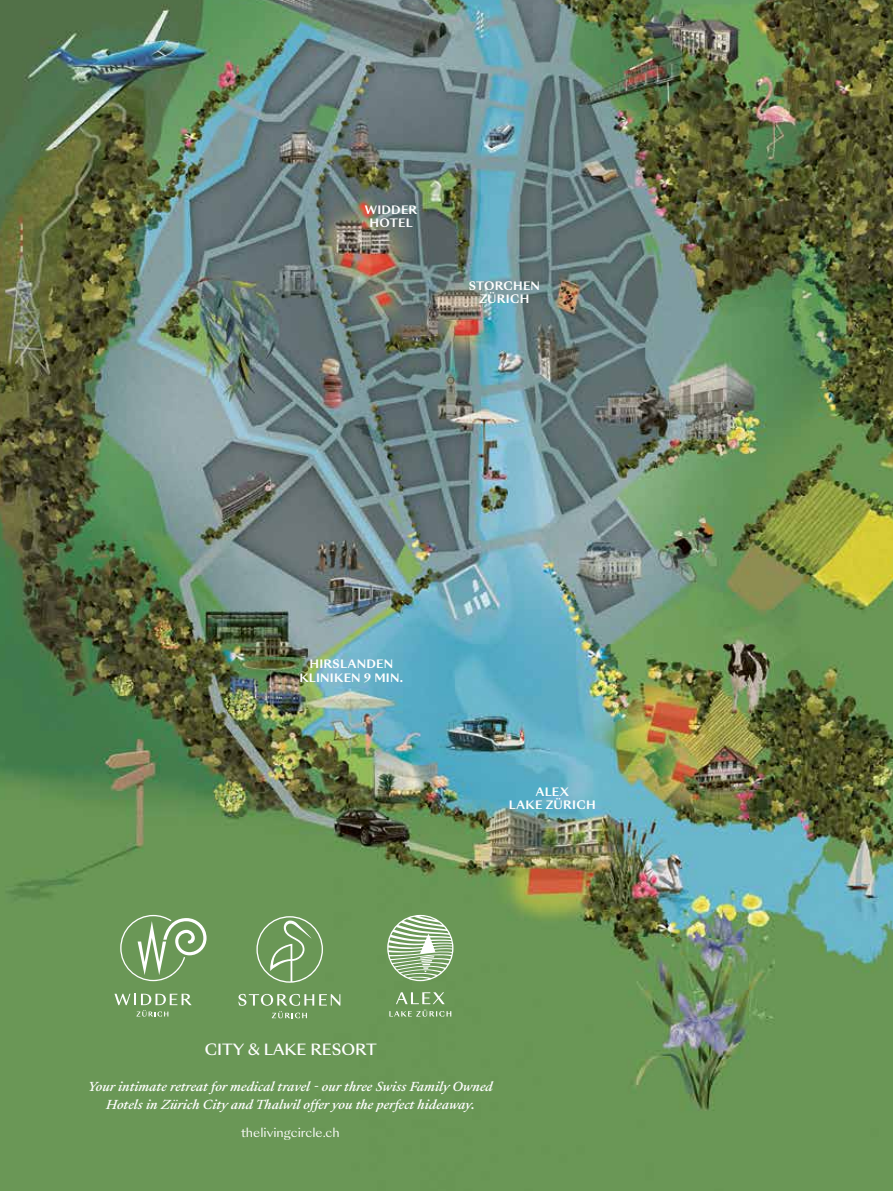
<style>
.page{position:relative;width:893px;height:1191px;background:#fff}
.page>*{position:absolute;margin:0;border:0;box-sizing:border-box;transform-origin:0 0}
.t1{font:500 15px "Sang Bleu Sunrise";color:#fff}
.t2{font:italic 500 12px/18px "Sang Bleu Republic";color:#fff;text-align:center}
.t3{font:12px "Sang Bleu Sunrise";color:#fff}
.t4{font:700 11.25px/13.5px "Sang Bleu Sunrise";letter-spacing:.02em;color:#fff;text-align:center}
</style>
<div class="page">
<img style="left:0;top:0;width:893px;height:1191px">
<svg style="left:114px;top:993px;width:78px;height:23px;background:#85a974"></svg>
<svg style="left:120px;top:915px;width:87px;height:66px;background:#84a974"></svg>
<svg style="left:256px;top:916px;width:67px;height:66px;background:#7ea56d"></svg>
<svg style="left:272px;top:1011px;width:35px;height:7px"></svg>
<svg style="left:238px;top:994px;width:102px;height:11px"></svg>
<svg style="left:389px;top:992px;width:62px;height:24px"></svg>
<svg style="left:387px;top:915px;width:66px;height:66px"></svg>
<p class="t4" style="left:365px;top:203px;width:54px">WIDDER<br>HOTEL</p>
<p class="t4" style="left:469px;top:279px;width:73px">STORCHEN<br>ZÜRICH</p>
<p class="t4" style="left:299px;top:657px;width:105px">HIRSLANDEN<br>KLINIKEN 9 MIN.</p>
<p class="t4" style="left:509px;top:785px;width:88px">ALEX<br>LAKE ZÜRICH</p>
<p class="t1" style="left:205px;top:1038px;width:173px">CITY &amp; LAKE RESORT</p>
<p class="t2" style="left:88px;top:1077px;width:406px">Your intimate retreat for medical travel - our three Swiss Family Owned<br>Hotels in Zürich City and Thalwil offer you the perfect hideaway.</p>
<p class="t3" style="left:241px;top:1124px;width:100px">thelivingcircle.ch</p>
</div>
